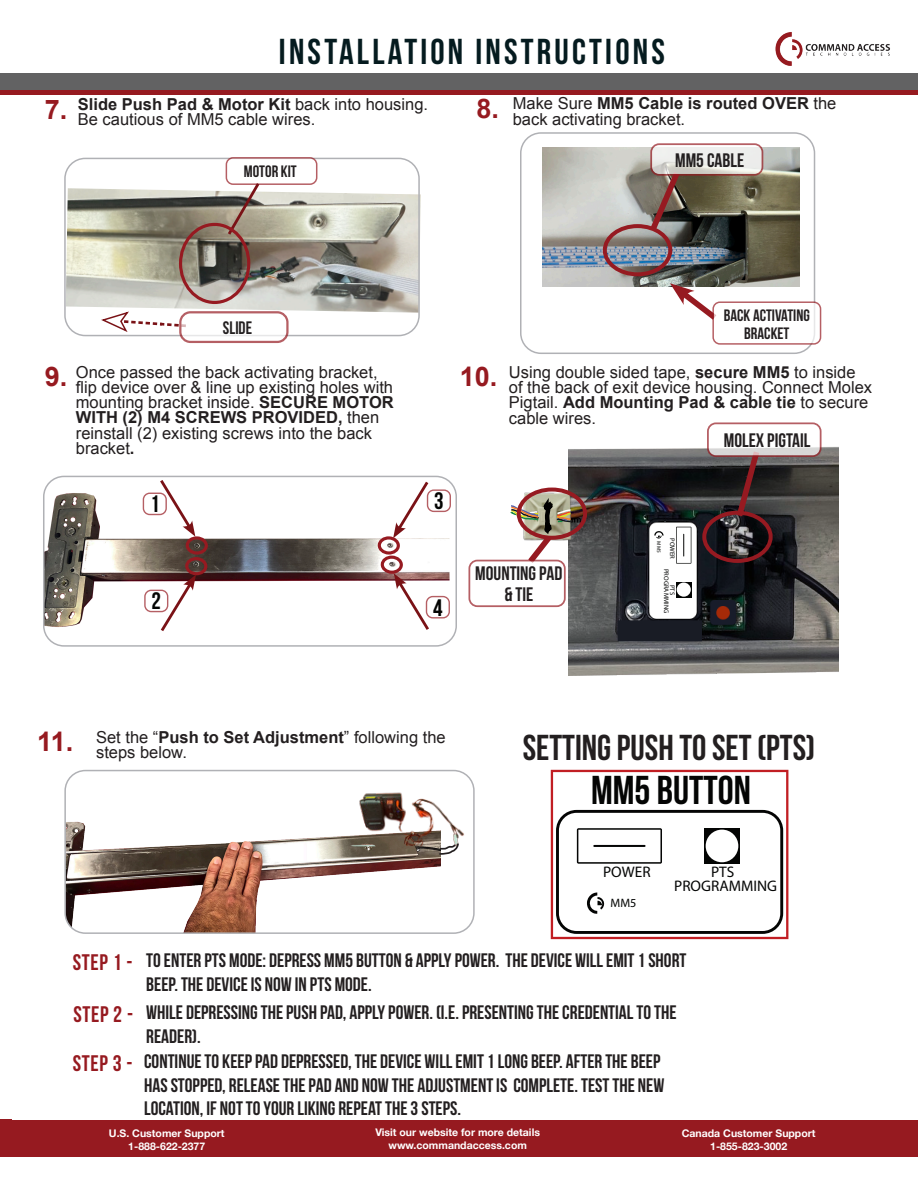
<style>
.page{position:relative;width:918px;height:1188px;background:#fff}
.page>*{position:absolute;margin:0;border:0;box-sizing:border-box;transform-origin:0 0}
.t1{font:700 40.2px "Bebas Neue";color:#040504}
.t2{font:700 36px "Bebas Neue";letter-spacing:.09em;color:#051b1f}
.t3{font:700 36px "Bebas Neue";color:#231f20}
.t4{font:700 27px "Arial";color:#961a20}
.Bullets{font:700 23.85px "Bebas Neue";color:#040503}
.t5{font:700 19.5px/23.4px "Bebas Neue";color:#231f20}
.t6{font:700 18px "Bebas Neue";color:#231f20;scale:.96 1}
.t7{font:16.5px/15.1px "Arial";color:#231f20}
.t8{font:700 16.5px/18px "Bebas Neue";color:#231f20;text-align:center}
.t9{font:15.3px/14.1px "Myriad Pro";color:#040504;text-align:center}
.t10{font:12.15px "Myriad Pro";color:#040504}
.t11{font:700 10.5px "Helvetica Neue";color:#fff}
.t12{font:6.6px/6.1px "Myriad Pro";color:#040504;text-align:center}
.t13{font:5.25px "Myriad Pro";color:#040504}
.s1{font-weight:700}
.s2{font-size:22.5px;color:#961a20}
</style>
<div class="page">
<img style="left:775px;top:32px;width:115px;height:34px">
<div style="left:0;top:73px;width:918px;height:17px;background:#626263"></div>
<div style="left:0;top:90px;width:918px;height:5px;background:#961a20"></div>
<img style="left:67px;top:771px;width:374px;height:160px">
<div style="left:64px;top:770px;width:411px;height:164px;border:2px solid #b0b1b5;border-radius:20px"></div>
<img style="left:346px;top:776px;width:118px;height:70px">
<svg style="left:438px;top:842px;width:22px;height:14px"></svg>
<div style="left:0;top:1120px;width:918px;height:37px;background:#961a20"></div>
<svg style="left:551px;top:770px;width:237px;height:169px"></svg>
<hr style="left:594px;top:845px;width:51px;height:2px;background:#040504">
<svg style="left:704px;top:828px;width:36px;height:36px"></svg>
<div style="left:706px;top:830px;width:32px;height:32px;background:#fff;border-radius:50%"></div>
<img style="left:568px;top:447px;width:270px;height:334px">
<svg style="left:654px;top:531px;width:10px;height:8px"></svg>
<svg style="left:676px;top:527px;width:15px;height:37px"></svg>
<svg style="left:676px;top:582px;width:15px;height:15px"></svg>
<div style="left:677px;top:583px;width:14px;height:14px;background:#fff;border-radius:50%"></div>
<svg style="left:733px;top:457px;width:31px;height:66px;background:#422c2e"></svg>
<div style="left:702px;top:511px;width:71px;height:52px;border:4px solid #961a21;border-radius:50%"></div>
<svg style="left:708px;top:423px;width:113px;height:33px"></svg>
<div style="left:707px;top:422px;width:115px;height:35px;border:2px solid #961a21;border-radius:8px"></div>
<img style="left:523px;top:480px;width:64px;height:77px">
<div style="left:517px;top:488px;width:70px;height:52px;border:4px solid #961a21;border-radius:50%"></div>
<img style="left:509px;top:499px;width:63px;height:70px">
<div style="left:469px;top:561px;width:96px;height:45px;background:#fff;border-radius:8px"></div>
<div style="left:468px;top:560px;width:98px;height:47px;border:2px solid #961a21;border-radius:8px"></div>
<img style="left:44px;top:476px;width:406px;height:168px">
<div style="left:43px;top:476px;width:414px;height:171px;border:2px solid #b0b1b5;border-radius:20px"></div>
<div style="left:185px;top:557px;width:23px;height:18px;border:3px solid #961a21;border-radius:50%"></div>
<svg style="left:158px;top:575px;width:38px;height:59px"></svg>
<div style="left:145px;top:590px;width:23px;height:22px;background:#fff;border-radius:6px"></div>
<div style="left:144px;top:590px;width:24px;height:22px;border:1px solid #961a21;border-radius:6px"></div>
<svg style="left:157px;top:477px;width:38px;height:60px"></svg>
<div style="left:143px;top:493px;width:23px;height:22px;background:#fff;border-radius:6px"></div>
<div style="left:143px;top:493px;width:24px;height:22px;border:1px solid #961a21;border-radius:6px"></div>
<svg style="left:394px;top:573px;width:38px;height:60px"></svg>
<div style="left:426px;top:597px;width:23px;height:21px;background:#fff;border-radius:6px"></div>
<div style="left:426px;top:596px;width:24px;height:23px;border:1px solid #961a21;border-radius:6px"></div>
<svg style="left:393px;top:479px;width:38px;height:59px"></svg>
<div style="left:428px;top:490px;width:22px;height:21px;background:#fff;border-radius:6px"></div>
<div style="left:427px;top:489px;width:24px;height:23px;border:1px solid #961a21;border-radius:6px"></div>
<div style="left:186px;top:536px;width:22px;height:19px;border:3px solid #961a21;border-radius:50%"></div>
<div style="left:381px;top:555px;width:22px;height:19px;border:3px solid #961a21;border-radius:50%"></div>
<div style="left:378px;top:536px;width:22px;height:19px;border:3px solid #961a21;border-radius:50%"></div>
<img style="left:542px;top:148px;width:258px;height:139px">
<img style="left:67px;top:188px;width:354px;height:125px">
<div style="left:64px;top:158px;width:356px;height:178px;border:2px solid #b0b1b5;border-radius:20px"></div>
<div style="left:226px;top:158px;width:91px;height:26px;background:#fff;border-radius:7px"></div>
<div style="left:226px;top:157px;width:91px;height:28px;border:2px solid #961a21;border-radius:7px"></div>
<svg style="left:101px;top:310px;width:88px;height:24px"></svg>
<div style="left:180px;top:312px;width:107px;height:30px;background:#fff;border-radius:10px"></div>
<div style="left:179px;top:311px;width:110px;height:32px;border:2px solid #961a21;border-radius:10px"></div>
<svg style="left:225px;top:180px;width:37px;height:58px;background:#ab9b90"></svg>
<div style="left:179px;top:223px;width:71px;height:81px;border:3px solid #961a21;border-radius:50%"></div>
<div style="left:520px;top:132px;width:295px;height:222px;border:2px solid #b0b1b5;border-radius:20px"></div>
<svg style="left:670px;top:283px;width:53px;height:36px"></svg>
<svg style="left:646px;top:166px;width:38px;height:71px;background:#79645d"></svg>
<svg style="left:651px;top:144px;width:111px;height:31px;background:#e9e9e6"></svg>
<div style="left:650px;top:143px;width:113px;height:33px;border:2px solid #961a21;border-radius:8px"></div>
<div style="left:603px;top:224px;width:69px;height:52px;border:4px solid #961a21;border-radius:50%"></div>
<div style="left:713px;top:302px;width:108px;height:42px;background:#fff;border-radius:7px"></div>
<div style="left:712px;top:301px;width:109px;height:44px;border:2px solid #961a21;border-radius:7px"></div>
<p class="t4" style="left:45px;top:92px;width:24px">7.</p>
<h2 class="t2" style="left:279px;top:32px;width:388px">INSTALLATION INSTRUCTIONS</h2>
<p class="t7" style="left:78px;top:97px;width:352px"><span class="s1">Slide Push Pad &amp; Motor Kit</span> back into housing.<br>Be cautious of MM5 cable wires.</p>
<p class="t8" style="left:244px;top:162px;width:54px">MOTOR KIT</p>
<p class="t4" style="left:476px;top:91px;width:24px">8.</p>
<p class="t7" style="left:513px;top:96px;width:325px">Make Sure <span class="s1">MM5 Cable is routed OVER</span> the back activating bracket.</p>
<p class="t5" style="left:675px;top:148px;width:71px">MM5 CABLE</p>
<p class="t6" style="left:223px;top:318px;width:32px">SLIDE</p>
<p class="t8" style="left:724px;top:306px;width:88px">BACK ACTIVATING<br>BRACKET</p>
<p class="t7" style="left:76px;top:365px;width:319px">Once passed the back activating bracket, flip device over &amp; line up existing holes with mounting bracket inside. <span class="s1">SECURE MOTOR WITH (2) M4 SCREWS PROVIDED,</span> then reinstall (2) existing screws into the back bracket<span class="s1">.</span></p>
<p class="t4" style="left:45px;top:359px;width:24px">9.</p>
<p class="t4" style="left:460px;top:359px;width:39px">10.</p>
<p class="t7" style="left:509px;top:365px;width:365px">Using double sided tape, <span class="s1">secure MM5</span> to inside of the back of exit device housing. Connect Molex Pigtail. <span class="s1">Add Mounting Pad &amp; cable tie</span> to secure cable wires.</p>
<p class="t5" style="left:724px;top:428px;width:88px">MOLEX PIGTAIL</p>
<p class="Bullets" style="left:150px;top:491px;width:11px">1</p>
<p class="Bullets" style="left:434px;top:488px;width:11px">3</p>
<p class="Bullets" style="left:152px;top:588px;width:11px">2</p>
<p class="Bullets" style="left:433px;top:594px;width:11px">4</p>
<p class="t5" style="left:475px;top:563px;width:89px;line-height:21.3px;text-align:center">MOUNTING PAD &amp; TIE</p>
<p class="t13" style="left:662px;top:541px;width:13px;rotate:90deg">MM5</p>
<p class="t12" style="left:676px;top:538px;width:22px;rotate:90deg">POWER</p>
<p class="t12" style="left:676px;top:569px;width:46px;rotate:90deg">PTS<br>PROGRAMMING</p>
<p class="t4" style="left:37px;top:723px;width:38px">11.</p>
<p class="t7" style="left:96px;top:730px;width:351px">Set the “<span class="s1">Push to Set Adjustment</span>” following the steps below.</p>
<p class="t3" style="left:523px;top:728px;width:294px">SETTING PUSH TO SET (PTS)</p>
<p class="t1" style="left:591px;top:768px;width:161px">MM5 BUTTON</p>
<p class="t9" style="left:603px;top:865px;width:49px">POWER</p>
<p class="t9" style="left:674px;top:865px;width:104px">PTS<br>PROGRAMMING</p>
<p class="t10" style="left:611px;top:896px;width:27px">MM5</p>
<p class="t5" style="left:146px;top:949px;width:542px;text-indent:-73px"><span class="s2">STEP 1 -</span> TO ENTER PTS MODE: DEPRESS MM5 BUTTON &amp; APPLY POWER. THE DEVICE WILL EMIT 1 SHORT<br>BEEP. THE DEVICE IS NOW IN PTS MODE.</p>
<p class="t5" style="left:146px;top:1001px;width:532px;text-indent:-73px"><span class="s2">STEP 2 -</span> WHILE DEPRESSING THE PUSH PAD, APPLY POWER. (I.E. PRESENTING THE CREDENTIAL TO THE<br>READER).</p>
<p class="t5" style="left:144px;top:1050px;width:522px;text-indent:-71px"><span class="s2">STEP 3 -</span> CONTINUE TO KEEP PAD DEPRESSED, THE DEVICE WILL EMIT 1 LONG BEEP. AFTER THE BEEP<br>HAS STOPPED, RELEASE THE PAD AND NOW THE ADJUSTMENT IS COMPLETE. TEST THE NEW<br>LOCATION, IF NOT TO YOUR LIKING REPEAT THE 3 STEPS.</p>
<p class="t11" style="left:109px;top:1125px;width:117px">U.S. Customer Support</p>
<p class="t11" style="left:128px;top:1138px;width:79px">1-888-622-2377</p>
<p class="t11" style="left:375px;top:1124px;width:166px">Visit our website for more details</p>
<p class="t11" style="left:389px;top:1137px;width:140px">www.commandaccess.com</p>
<p class="t11" style="left:682px;top:1125px;width:135px">Canada Customer Support</p>
<p class="t11" style="left:710px;top:1138px;width:79px">1-855-823-3002</p>
</div>
